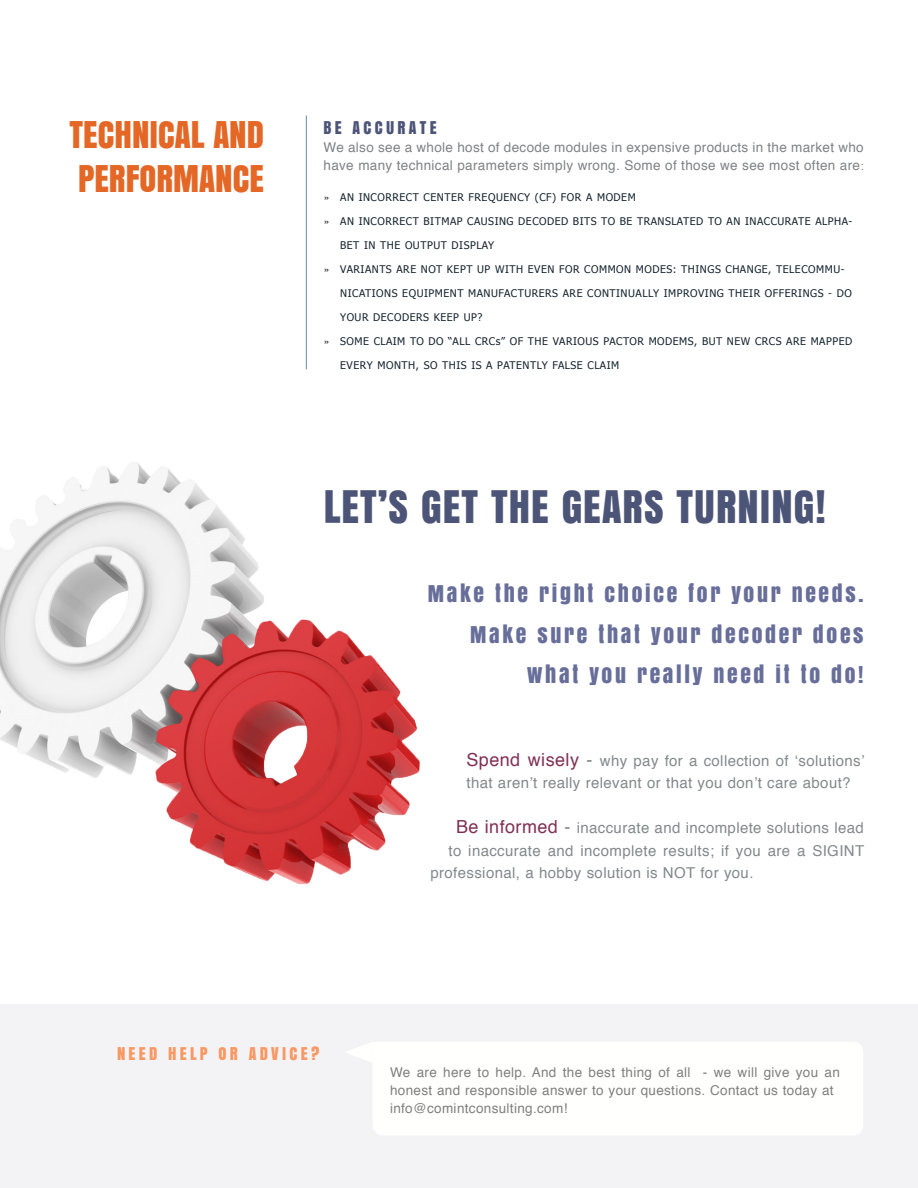
<style>
.page{position:relative;width:918px;height:1188px;background:#fff}
.page>*{position:absolute;margin:0;border:0;box-sizing:border-box;transform-origin:0 0}
.t1{font:42px "Anton";letter-spacing:.025em;color:#4c5577}
.t2{font:34.5px "Anton";color:#e46725}
.t3{font:21.6px/40.5px "Anton";letter-spacing:.125em;color:#676e99;text-align:right}
.t4{font:16.5px "Anton";letter-spacing:.2em;color:#f89862}
.t5{font:16.5px "Anton";letter-spacing:.2em;color:#4c5577}
.t6{font:15px/22.5px "Helvetica";letter-spacing:.025em;color:#83898c}
.t7{font:13.5px/18px "Helvetica";letter-spacing:.025em;color:#808080}
.t8{font:13.5px/18px "Helvetica";letter-spacing:.025em;color:#808285}
.t9{font:10.5px "Tahoma";letter-spacing:.05em;color:#14232d}
.s1{font-size:11.55px}
.s2{font-family:"Helvetica Neue"}
.s3{font-size:18px;color:#812f55}
.s4{font-size:18px}
</style>
<div class="page">
<div style="left:0;top:1004px;width:918px;height:184px;background:#f3f3f5"></div>
<hr style="left:306px;top:115px;width:1px;height:254px;background:#698ba2">
<img style="left:0;top:462px;width:420px;height:422px">
<div style="left:373px;top:1042px;width:490px;height:93px;background:#fffffe"></div>
<svg style="left:346px;top:1043px;width:26px;height:19px"></svg>
<p class="t2" style="left:70px;top:108px;width:196px">TECHNICAL AND</p>
<p class="t2" style="left:78px;top:151px;width:187px">PERFORMANCE</p>
<p class="t5" style="left:324px;top:115px;width:115px">BE ACCURATE</p>
<p class="t8" style="left:324px;top:139px;width:542px">We also see a whole host of decode modules in expensive products in the market who have many technical parameters simply wrong. Some of those we see most often are<span class="s1">:</span></p>
<p class="t9" style="left:324px;top:191px;width:313px"><span class="s2">»</span> AN INCORRECT CENTER FREQUENCY (CF) FOR A MODEM</p>
<p class="t9" style="left:324px;top:215px;width:530px"><span class="s2">»</span> AN INCORRECT BITMAP CAUSING DECODED BITS TO BE TRANSLATED TO AN INACCURATE ALPHA-</p>
<p class="t9" style="left:340px;top:239px;width:156px">BET IN THE OUTPUT DISPLAY</p>
<p class="t9" style="left:324px;top:263px;width:522px"><span class="s2">»</span> VARIANTS ARE NOT KEPT UP WITH EVEN FOR COMMON MODES: THINGS CHANGE, TELECOMMU-</p>
<p class="t9" style="left:340px;top:287px;width:513px">NICATIONS EQUIPMENT MANUFACTURERS ARE CONTINUALLY IMPROVING THEIR OFFERINGS - DO</p>
<p class="t9" style="left:340px;top:311px;width:144px">YOUR DECODERS KEEP UP?</p>
<p class="t9" style="left:324px;top:335px;width:530px"><span class="s2">»</span> SOME CLAIM TO DO “ALL CRCs” OF THE VARIOUS PACTOR MODEMS, BUT NEW CRCS ARE MAPPED</p>
<p class="t9" style="left:340px;top:359px;width:281px">EVERY MONTH, SO THIS IS A PATENTLY FALSE CLAIM</p>
<p class="t1" style="left:324px;top:474px;width:504px">LET’S GET THE GEARS TURNING!</p>
<p class="t3" style="left:428px;top:573px;width:437px">MAKE THE RIGHT CHOICE FOR YOUR NEEDS.<br>MAKE SURE THAT YOUR DECODER DOES<br>WHAT YOU REALLY NEED IT TO DO!</p>
<p class="t6" style="left:466px;top:749px;width:400px"><span class="s3">Spend wisely</span> <span class="s4">-</span> why pay for a collection of ‘solutions’ that aren’t really relevant or that you don’t care about?</p>
<p class="t6" style="left:456px;top:817px;width:409px"><span class="s3">Be informed</span> <span class="s4">-</span> inaccurate and incomplete solutions lead</p>
<p class="t6" style="left:448px;top:839px;width:417px">to inaccurate and incomplete results; if you are a SIGINT</p>
<p class="t6" style="left:430px;top:862px;width:325px">professional, a hobby solution is NOT for you.</p>
<p class="t4" style="left:117px;top:1040px;width:204px">NEED HELP OR ADVICE?</p>
<p class="t7" style="left:390px;top:1064px;width:451px">We are here to help. And the best thing of all - we will give you an honest and responsible answer to your questions. Contact us today at</p>
<p class="t7" style="left:390px;top:1100px;width:179px">info@comintconsulting.com!</p>
</div>
